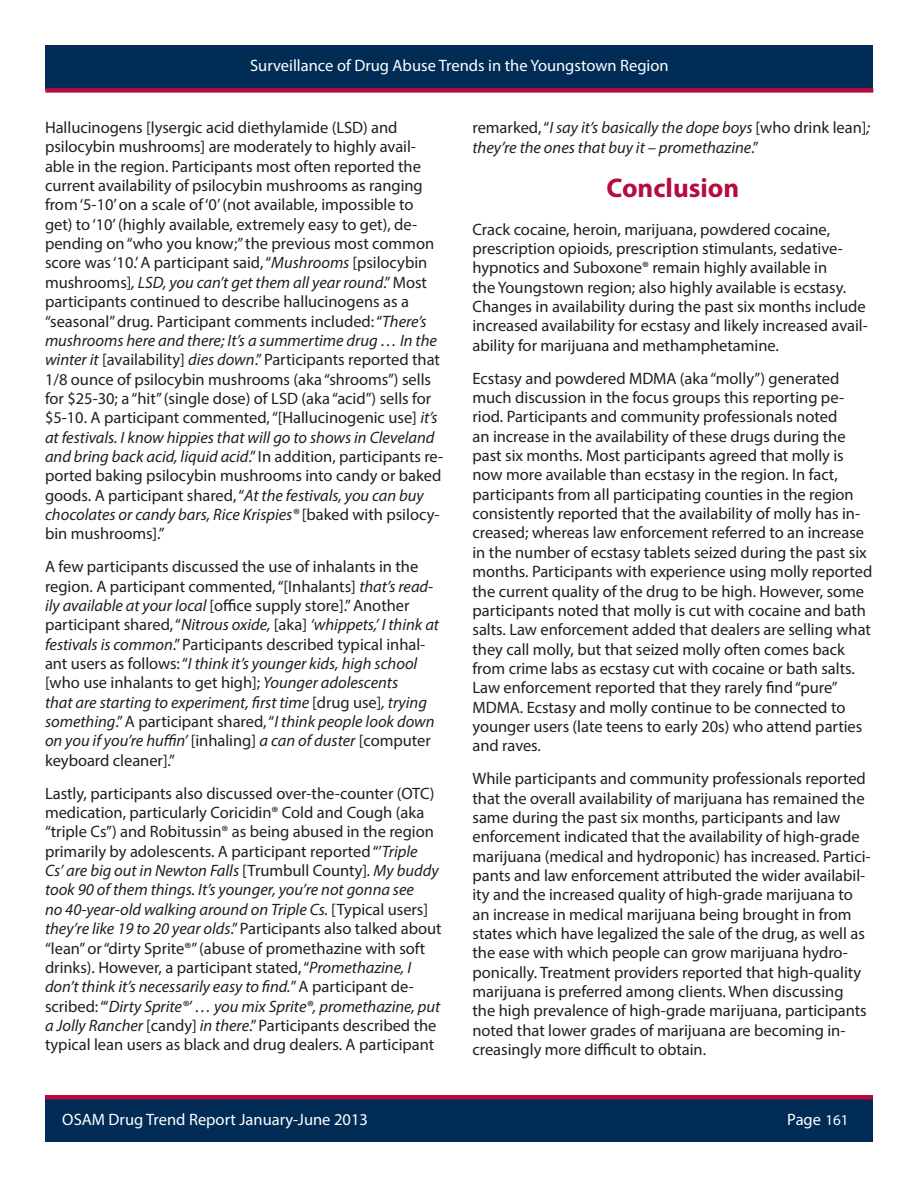
<style>
.page{position:relative;width:918px;height:1188px;background:#fff}
.page>*{position:absolute;margin:0;border:0;box-sizing:border-box;transform-origin:0 0}
.t1{font:700 27px "Myriad Pro";color:#b50d3e}
.t2{font:16.5px/19.4px "Myriad Pro";color:#231f20}
.t3{font:16.5px "Myriad Pro";color:#fff}
.t4{font:italic 16.5px/19.4px "Myriad Pro";color:#231f20}
.s1{font-style:italic}
.s2{font-style:normal}
.s3{font-size:15px}
</style>
<div class="page">
<div style="left:45px;top:45px;width:828px;height:45px;background:#002c55"></div>
<div style="left:45px;top:88px;width:828px;height:5px;background:#b50d3e"></div>
<div style="left:45px;top:1097px;width:828px;height:45px;background:#002c55"></div>
<div style="left:45px;top:1095px;width:828px;height:5px;background:#b50d3e"></div>
<p class="t3" style="left:250px;top:55px;width:420px">Surveillance of Drug Abuse Trends in the Youngstown Region</p>
<p class="t2" style="left:45px;top:118px;width:400px">Hallucinogens [lysergic acid diethylamide (LSD) and psilocybin mushrooms] are moderately to highly avail&shy;able in the region. Participants most often reported the current availability of psilocybin mushrooms as ranging from ‘5-10’ on a scale of ‘0’ (not available, impossible to get) to ‘10’ (highly available, extremely easy to get), de&shy;pending on “who you know;” the previous most common score was ‘10.’ A participant said, “<span class="s1">Mushrooms</span> [psilocybin mushrooms]<span class="s1">, LSD, you can’t get them all year round</span>.” Most participants continued to describe hallucinogens as a “seasonal” drug. Participant comments included: “<span class="s1">There’s mushrooms here and there; It’s a summertime drug … In the winter it</span> [availability] <span class="s1">dies down</span>.” Participants reported that 1/8 ounce of psilocybin mushrooms (aka “shrooms”) sells for $25-30; a “hit” (single dose) of LSD (aka “acid”) sells for $5-10. A participant commented, “[Hallucinogenic use] <span class="s1">it’s at festivals. I know hippies that will go to shows in Cleveland and bring back acid, liquid acid</span>.” In addition, participants re&shy;ported baking psilocybin mushrooms into candy or baked goods. A participant shared, “<span class="s1">At the festivals, you can buy chocolates or candy bars, Rice Krispies®</span> [baked with psilocy&shy;bin mushrooms].”</p>
<p class="t2" style="left:45px;top:557px;width:396px">A few participants discussed the use of inhalants in the region. A participant commented, “[Inhalants] <span class="s1">that’s read&shy;ily available at your local</span> [office supply store].” Another participant shared, “<span class="s1">Nitrous oxide,</span> [aka] <span class="s1">‘whippets,’ I think at festivals is common</span>.” Participants described typical inhal&shy;ant users as follows: “<span class="s1">I think it’s younger kids, high school </span>[who use inhalants to get high]; <span class="s1">Younger adolescents<br>that are starting to experiment, first time</span> [drug use]<span class="s1">, trying something</span>.” A participant shared, “<span class="s1">I think people look down on you if you’re huffin’</span> [inhaling] <span class="s1">a can of duster</span> [computer keyboard cleaner].”</p>
<p class="t2" style="left:45px;top:783px;width:398px">Lastly, participants also discussed over-the-counter (OTC) medication, particularly Coricidin® Cold and Cough (aka “triple Cs”) and Robitussin® as being abused in the region primarily by adolescents. A participant reported “’<span class="s1">Triple<br>Cs’ are big out in Newton Falls</span> [Trumbull County]<span class="s1">. My buddy took 90 of them things. It’s younger, you’re not gonna see<br>no 40-year-old walking around on Triple Cs.</span> [Typical users] <span class="s1">they’re like 19 to 20 year olds</span>.” Participants also talked about “lean” or “dirty Sprite®” (abuse of promethazine with soft drinks). However, a participant stated, “<span class="s1">Promethazine, I don’t think it’s necessarily easy to find.</span>” A participant de&shy;scribed: “‘<span class="s1">Dirty Sprite®’ … you mix Sprite®, promethazine, put a Jolly Rancher</span> [candy] <span class="s1">in there</span>.” Participants described the typical lean users as black and drug dealers. A participant</p>
<p class="t3" style="left:62px;top:1109px;width:307px">OSAM Drug Trend Report January-June 2013</p>
<p class="t4" style="left:472px;top:118px;width:399px"><span class="s2">remarked, “</span>I say it’s basically the dope boys <span class="s2">[who drink lean]</span>; they’re the ones that buy it – promethazine<span class="s2">.”</span></p>
<h1 class="t1" style="left:607px;top:171px;width:134px">Conclusion</h1>
<p class="t2" style="left:472px;top:219px;width:397px">Crack cocaine, heroin, marijuana, powdered cocaine, prescription opioids, prescription stimulants, sedative&shy;hypnotics and Suboxone® remain highly available in<br>the Youngstown region; also highly available is ecstasy.<br>Changes in availability during the past six months include increased availability for ecstasy and likely increased avail&shy;ability for marijuana and methamphetamine.</p>
<p class="t2" style="left:472px;top:368px;width:401px">Ecstasy and powdered MDMA (aka “molly”) generated much discussion in the focus groups this reporting pe&shy;riod. Participants and community professionals noted<br>an increase in the availability of these drugs during the past six months. Most participants agreed that molly is now more available than ecstasy in the region. In fact, participants from all participating counties in the region consistently reported that the availability of molly has in&shy;creased; whereas law enforcement referred to an increase in the number of ecstasy tablets seized during the past six months. Participants with experience using molly reported the current quality of the drug to be high. However, some participants noted that molly is cut with cocaine and bath salts. Law enforcement added that dealers are selling what they call molly, but that seized molly often comes back from crime labs as ecstasy cut with cocaine or bath salts.<br>Law enforcement reported that they rarely find “pure” MDMA. Ecstasy and molly continue to be connected to younger users (late teens to early 20s) who attend parties and raves.</p>
<p class="t2" style="left:472px;top:769px;width:400px">While participants and community professionals reported that the overall availability of marijuana has remained the same during the past six months, participants and law enforcement indicated that the availability of high-grade marijuana (medical and hydroponic) has increased. Partici&shy;pants and law enforcement attributed the wider availabil&shy;ity and the increased quality of high-grade marijuana to an increase in medical marijuana being brought in from states which have legalized the sale of the drug, as well as the ease with which people can grow marijuana hydro&shy;ponically. Treatment providers reported that high-quality marijuana is preferred among clients. When discussing<br>the high prevalence of high-grade marijuana, participants noted that lower grades of marijuana are becoming in&shy;creasingly more difficult to obtain.</p>
<p class="t3" style="left:787px;top:1109px;width:63px">Page <span class="s3">161</span></p>
</div>
